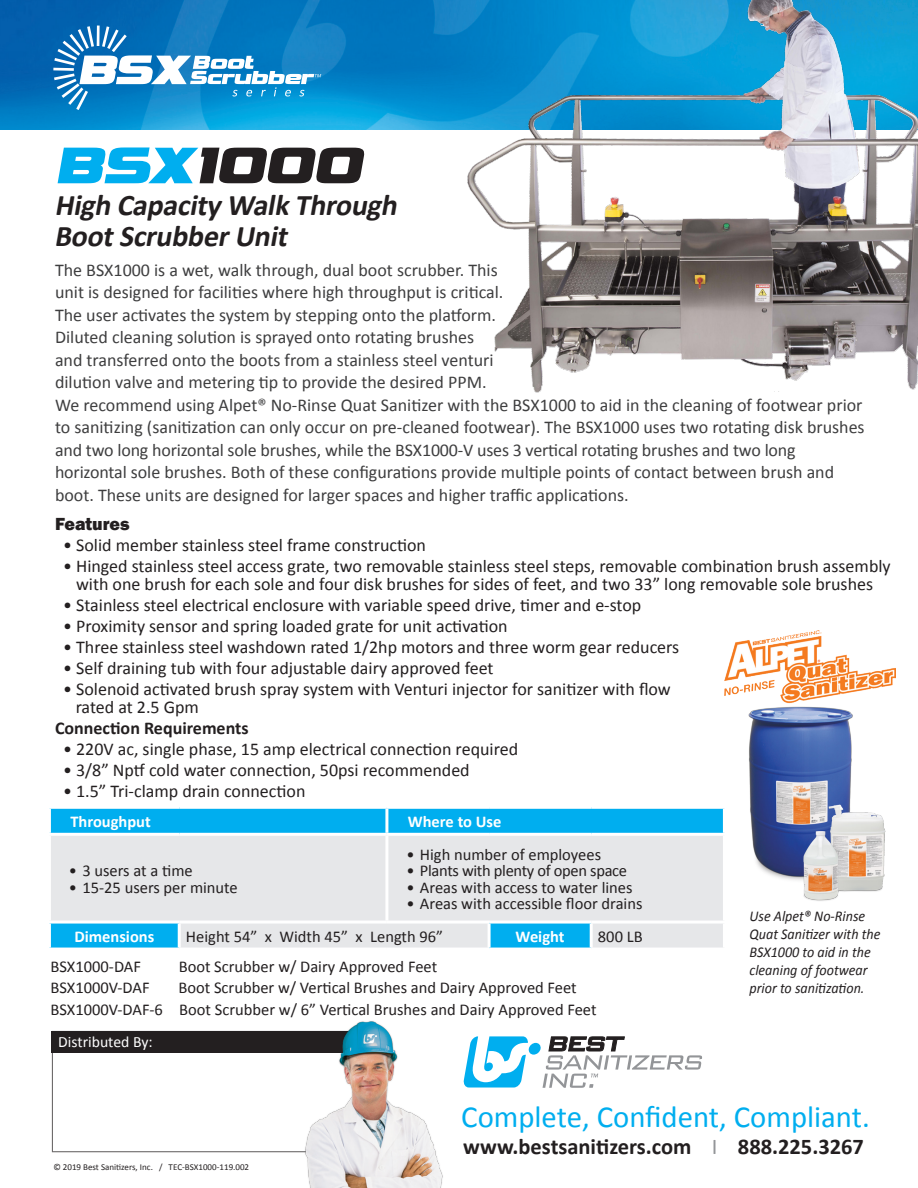
<style>
.page{position:relative;width:918px;height:1188px;background:#fff}
.page>*{position:absolute;margin:0;border:0;box-sizing:border-box;transform-origin:0 0}
.t1{font:italic 72px "Vipnagorgialla";color:#231f20}
.t2{font:30.75px "Calibri";color:#00aeef}
.t3{font:italic 700 30px "Calibri";color:#231f20}
.t4{font:700 22.5px "Calibri";color:#231f20}
.t5{font:18px/22.5px "Calibri";color:#3e3e3f;text-align:justify}
.t6{font:18px "Calibri";color:#231f20}
.t7{font:700 18px "Calibri";color:#231f20}
.t8{font:800 18px "Franklin Gothic";color:#231f20}
.t9{font:16.5px "Calibri";color:#231f20}
.t10{font:700 16.5px "Calibri";color:#fff}
.t11{font:16.5px "Calibri";letter-spacing:-.02em;color:#231f20}
.t12{font:15.75px "Calibri";color:#fff}
.t13{font:italic 15px/18px "Calibri";color:#231f20;scale:.94 1}
.t14{font:9px "Calibri";color:#231f20}
.s1{color:#00aeef}
.s2{font-weight:400;color:#939598}
</style>
<div class="page">
<div style="left:51px;top:809px;width:672px;height:24px;background:#00aeef"></div>
<svg style="left:51px;top:836px;width:672px;height:112px;background:#d5e2e9"></svg>
<hr style="left:385px;top:809px;width:3px;height:24px;background:#fff">
<hr style="left:385px;top:836px;width:3px;height:85px;background:#fff">
<hr style="left:48px;top:921px;width:131px;height:3px;background:#fff">
<hr style="left:179px;top:921px;width:208px;height:3px;background:#fff">
<hr style="left:178px;top:924px;width:3px;height:24px;background:#fff">
<hr style="left:387px;top:921px;width:102px;height:3px;background:#fff">
<hr style="left:489px;top:921px;width:102px;height:3px;background:#fff">
<hr style="left:488px;top:924px;width:3px;height:24px;background:#fff">
<hr style="left:591px;top:921px;width:135px;height:3px;background:#fff">
<hr style="left:590px;top:924px;width:3px;height:24px;background:#fff">
<img style="left:0;top:0;width:468px;height:130px">
<svg style="left:464px;top:1036px;width:238px;height:52px"></svg>
<div style="left:52px;top:1031px;width:322px;height:21px;background:#231f20"></div>
<img style="left:300px;top:1021px;width:143px;height:167px">
<svg style="left:53px;top:26px;width:268px;height:84px"></svg>
<img style="left:468px;top:0;width:450px;height:393px">
<img style="left:724px;top:631px;width:171px;height:270px">
<p class="t1" style="left:56px;top:133px;width:320px"><span class="s1">BSX</span>1000</p>
<p class="t3" style="left:54px;top:186px;width:350px">High Capacity Walk Through</p>
<p class="t3" style="left:54px;top:217px;width:241px">BootScrubberUnit</p>
<p class="t5" style="left:55px;top:258px;width:444px">The BSX1000 is a wet, walk through, dual boot scrubber. This</p>
<p class="t5" style="left:55px;top:281px;width:450px">unit is designed for facilities where high throughput is critical.</p>
<p class="t5" style="left:55px;top:303px;width:443px">The user activates the system by stepping onto the platform.</p>
<p class="t5" style="left:55px;top:326px;width:421px">Diluted cleaning solution is sprayed onto rotating brushes</p>
<p class="t5" style="left:55px;top:348px;width:440px">and transferred onto the boots from a stainless steel venturi</p>
<p class="t5" style="left:55px;top:371px;width:433px">dilution valve and metering tip to provide the desired PPM.</p>
<p class="t5" style="left:55px;top:393px;width:811px">We recommend using Alpet® No-Rinse Quat Sanitizer with the BSX1000 to aid in the cleaning of footwear prior to sanitizing (sanitization can only occur on pre-cleaned footwear). The BSX1000 uses two rotating disk brushes and two long horizontal sole brushes, while the BSX1000-V uses 3 vertical rotating brushes and two long</p>
<p class="t5" style="left:55px;top:461px;width:781px">horizontal sole brushes. Both of these configurations provide multiple points of contact between brush and boot. These units are designed for larger spaces and higher traffic applications.</p>
<p class="t8" style="left:55px;top:512px;width:76px">Features</p>
<p class="t6" style="left:63px;top:533px;width:364px">• Solid member stainless steel frame construction</p>
<p class="t6" style="left:63px;top:554px;width:829px">• Hinged stainless steel access grate, two removable stainless steel steps, removable combination brush assembly</p>
<p class="t6" style="left:76px;top:572px;width:799px">with one brush for each sole and four disk brushes for sides of feet, and two 33” long removable sole brushes</p>
<p class="t6" style="left:63px;top:593px;width:580px">• Stainless steel electrical enclosure with variable speed drive, timer and e-stop</p>
<p class="t6" style="left:63px;top:614px;width:446px">• Proximity sensor and spring loaded grate for unit activation</p>
<p class="t6" style="left:63px;top:635px;width:618px">• Three stainless steel washdown rated 1/2hp motors and three worm gear reducers</p>
<p class="t6" style="left:63px;top:656px;width:432px">• Self draining tub with four adjustable dairy approved feet</p>
<p class="t6" style="left:63px;top:677px;width:609px">• Solenoid activated brush spray system with Venturi injector for sanitizer with flow</p>
<p class="t6" style="left:76px;top:695px;width:125px">rated at 2.5 Gpm</p>
<p class="t7" style="left:55px;top:716px;width:195px">Connection Requirements</p>
<p class="t6" style="left:63px;top:737px;width:457px">• 220V ac, single phase, 15 amp electrical connection required</p>
<p class="t6" style="left:63px;top:758px;width:408px">• 3/8” Nptf cold water connection, 50psi recommended</p>
<p class="t6" style="left:63px;top:779px;width:244px">• 1.5” Tri-clamp drain connection</p>
<p class="t10" style="left:70px;top:811px;width:82px">Throughput</p>
<p class="t10" style="left:408px;top:811px;width:95px">Where to Use</p>
<p class="t9" style="left:69px;top:860px;width:125px">• 3 users at a time</p>
<p class="t9" style="left:69px;top:877px;width:170px">• 15-25 users per minute</p>
<p class="t9" style="left:406px;top:844px;width:196px">• High number of employees</p>
<p class="t11" style="left:406px;top:860px;width:222px">• Plants with plenty of open space</p>
<p class="t9" style="left:406px;top:877px;width:228px">• Areas with access to water lines</p>
<p class="t9" style="left:406px;top:893px;width:238px">• Areas with accessible floor drains</p>
<p class="t10" style="left:74px;top:926px;width:81px">Dimensions</p>
<p class="t9" style="left:186px;top:926px;width:259px">Height 54” x Width 45” x Length 96”</p>
<p class="t10" style="left:516px;top:926px;width:50px">Weight</p>
<p class="t9" style="left:598px;top:926px;width:46px">800 LB</p>
<p class="t9" style="left:51px;top:956px;width:92px">BSX1000-DAF</p>
<p class="t9" style="left:179px;top:956px;width:260px">Boot Scrubber w/ Dairy Approved Feet</p>
<p class="t9" style="left:51px;top:978px;width:101px">BSX1000V-DAF</p>
<p class="t9" style="left:178px;top:978px;width:400px">Boot Scrubber w/ Vertical Brushes and Dairy Approved Feet</p>
<p class="t9" style="left:51px;top:999px;width:548px">BSX1000V-DAF-6 Boot Scrubber w/ 6” Vertical Brushes and Dairy Approved Feet</p>
<p class="t12" style="left:58px;top:1031px;width:96px">Distributed By:</p>
<p class="t13" style="left:749px;top:907px;width:141px">Use Alpet® No-Rinse<br>Quat Sanitizer with the<br>BSX1000 to aid in the cleaning of footwear prior to sanitization.</p>
<p class="t2" style="left:461px;top:1098px;width:410px">Complete, Confident, Compliant.</p>
<p class="t14" style="left:53px;top:1161px;width:197px">© 2019 Best Sanitizers, Inc. / TEC-BSX1000-119.002</p>
<p class="t4" style="left:463px;top:1133px;width:402px">www.bestsanitizers.com <span class="s2">I</span> 888.225.3267</p>
</div>
